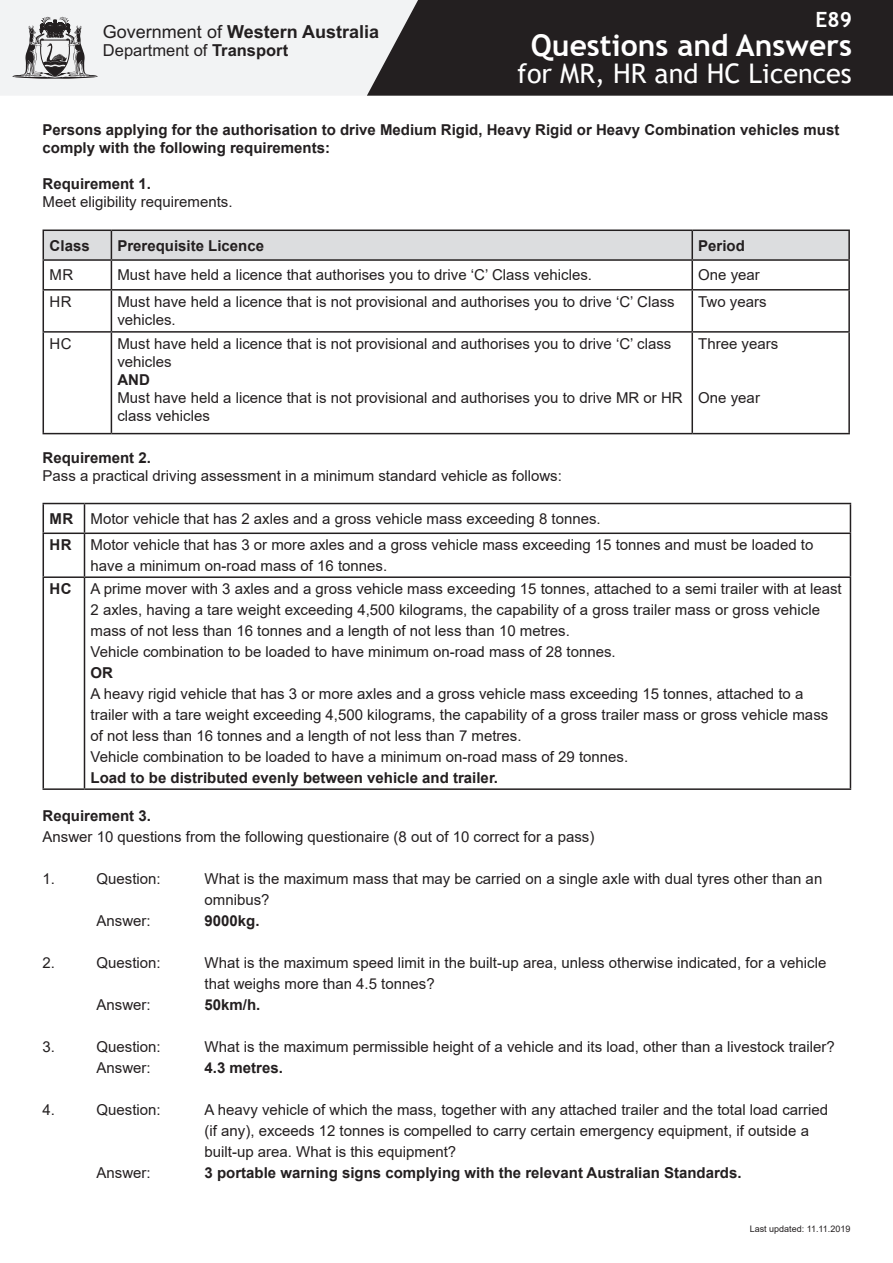
<style>
.page{position:relative;width:893px;height:1263px;background:#fff}
.page>*{position:absolute;margin:0;border:0;box-sizing:border-box;transform-origin:0 0}
.t1{font:700 30px "Trebuchet MS";color:#fff}
.t2{font:27px "Trebuchet MS";color:#fff}
.t3{font:700 21px "Trebuchet MS";color:#fff}
.t4{font:700 18px "Arial";color:#231f20}
.t5{font:16.5px "Arial";color:#231f20}
.t6{font:15px/21px "Arial";color:#231f20}
.t7{font:700 15px/18px "Arial";color:#231f20}
.t8{font:9px "Arial";color:#231f20}
.s1{font-weight:400}
.s2{font-weight:700}
</style>
<div class="page">
<div style="left:0;top:0;width:367px;height:96px;background:#f2f3f4"></div>
<div style="left:367px;top:0;width:526px;height:96px;background:#231f20"></div>
<hr style="left:43px;top:229px;width:68px;height:2px;background:#231f20">
<hr style="left:111px;top:229px;width:581px;height:2px;background:#231f20">
<hr style="left:692px;top:229px;width:158px;height:2px;background:#231f20">
<hr style="left:848px;top:231px;width:2px;height:28px;background:#231f20">
<svg style="left:43px;top:230px;width:806px;height:203px"></svg>
<hr style="left:692px;top:259px;width:158px;height:2px;background:#231f20">
<hr style="left:691px;top:261px;width:2px;height:28px;background:#231f20">
<hr style="left:848px;top:261px;width:2px;height:28px;background:#231f20">
<hr style="left:43px;top:289px;width:68px;height:2px;background:#231f20">
<hr style="left:43px;top:291px;width:1px;height:40px;background:#231f20">
<hr style="left:111px;top:289px;width:581px;height:2px;background:#231f20">
<hr style="left:111px;top:291px;width:1px;height:40px;background:#231f20">
<hr style="left:692px;top:289px;width:158px;height:2px;background:#231f20">
<hr style="left:691px;top:291px;width:2px;height:40px;background:#231f20">
<hr style="left:848px;top:291px;width:2px;height:40px;background:#231f20">
<hr style="left:43px;top:331px;width:68px;height:2px;background:#231f20">
<hr style="left:43px;top:333px;width:1px;height:100px;background:#231f20">
<hr style="left:111px;top:331px;width:581px;height:2px;background:#231f20">
<hr style="left:111px;top:333px;width:1px;height:100px;background:#231f20">
<hr style="left:692px;top:331px;width:158px;height:2px;background:#231f20">
<hr style="left:691px;top:333px;width:2px;height:100px;background:#231f20">
<hr style="left:848px;top:333px;width:2px;height:100px;background:#231f20">
<hr style="left:43px;top:433px;width:68px;height:1px;background:#231f20">
<hr style="left:111px;top:433px;width:581px;height:1px;background:#231f20">
<hr style="left:692px;top:433px;width:158px;height:1px;background:#231f20">
<hr style="left:43px;top:503px;width:41px;height:1px;background:#231f20">
<svg style="left:43px;top:504px;width:1px;height:28px"></svg>
<hr style="left:84px;top:503px;width:767px;height:1px;background:#231f20">
<svg style="left:84px;top:504px;width:1px;height:28px"></svg>
<svg style="left:850px;top:504px;width:1px;height:28px"></svg>
<hr style="left:43px;top:532px;width:41px;height:2px;background:#231f20">
<hr style="left:43px;top:534px;width:1px;height:42px;background:#231f20">
<hr style="left:84px;top:532px;width:767px;height:2px;background:#231f20">
<hr style="left:84px;top:534px;width:1px;height:42px;background:#231f20">
<hr style="left:850px;top:534px;width:1px;height:42px;background:#231f20">
<hr style="left:43px;top:576px;width:41px;height:2px;background:#231f20">
<hr style="left:43px;top:578px;width:1px;height:210px;background:#231f20">
<hr style="left:84px;top:576px;width:767px;height:2px;background:#231f20">
<hr style="left:84px;top:578px;width:1px;height:210px;background:#231f20">
<hr style="left:850px;top:578px;width:1px;height:210px;background:#231f20">
<hr style="left:43px;top:788px;width:41px;height:2px;background:#231f20">
<hr style="left:84px;top:788px;width:767px;height:2px;background:#231f20">
<p class="t4" style="left:103px;top:20px;width:278px"><span class="s1">Government of</span> Western Australia</p>
<p class="t5" style="left:103px;top:40px;width:187px">Department of <span class="s2">Transport</span></p>
<h3 class="t3" style="left:815px;top:6px;width:38px">E89</h3>
<h1 class="t1" style="left:531px;top:26px;width:323px">Questions and Answers</h1>
<h2 class="t2" style="left:517px;top:56px;width:336px">for MR, HR and HC Licences</h2>
<p class="t7" style="left:43px;top:121px;width:798px">Persons applying for the authorisation to drive Medium Rigid, Heavy Rigid or Heavy Combination vehicles must comply with the following requirements:</p>
<p class="t7" style="left:43px;top:175px;width:110px">Requirement 1.</p>
<p class="t6" style="left:43px;top:191px;width:192px">Meet eligibility requirements.</p>
<p class="t7" style="left:50px;top:236px;width:42px">Class</p>
<p class="t7" style="left:117px;top:236px;width:148px">Prerequisite Licence</p>
<p class="t7" style="left:698px;top:236px;width:48px">Period</p>
<p class="t6" style="left:50px;top:264px;width:25px">MR</p>
<p class="t6" style="left:117px;top:264px;width:476px">Must have held a licence that authorises you to drive ‘C’ Class vehicles.</p>
<p class="t6" style="left:698px;top:264px;width:63px">One year</p>
<p class="t6" style="left:50px;top:291px;width:24px">HR</p>
<p class="t6" style="left:117px;top:291px;width:559px">Must have held a licence that is not provisional and authorises you to drive ‘C’ Class</p>
<p class="t6" style="left:698px;top:291px;width:70px">Two years</p>
<p class="t6" style="left:117px;top:309px;width:60px">vehicles.</p>
<p class="t6" style="left:50px;top:333px;width:24px">HC</p>
<p class="t6" style="left:117px;top:333px;width:555px">Must have held a licence that is not provisional and authorises you to drive ‘C’ class</p>
<p class="t6" style="left:698px;top:333px;width:82px">Three years</p>
<p class="t6" style="left:117px;top:351px;width:56px">vehicles</p>
<p class="t7" style="left:117px;top:371px;width:34px">AND</p>
<p class="t6" style="left:117px;top:388px;width:644px;line-height:18px">Must have held a licence that is not provisional and authorises you to drive MR or HR One year class vehicles</p>
<p class="t7" style="left:43px;top:448px;width:110px">Requirement 2.</p>
<p class="t6" style="left:43px;top:465px;width:521px">Pass a practical driving assessment in a minimum standard vehicle as follows:</p>
<p class="t6" style="left:50px;top:505px;width:553px;line-height:26.4px"><span class="s2">MR</span> Motor vehicle that has 2 axles and a gross vehicle mass exceeding 8 tonnes.<br><span class="s2">HR</span></p>
<p class="t6" style="left:90px;top:534px;width:724px">Motor vehicle that has 3 or more axles and a gross vehicle mass exceeding 15 tonnes and must be loaded to have a minimum on-road mass of 16 tonnes.</p>
<p class="t7" style="left:50px;top:580px;width:24px">HC</p>
<p class="t6" style="left:90px;top:578px;width:753px">A prime mover with 3 axles and a gross vehicle mass exceeding 15 tonnes, attached to a semi trailer with at least 2 axles, having a tare weight exceeding 4,500 kilograms, the capability of a gross trailer mass or gross vehicle mass of not less than 16 tonnes and a length of not less than 10 metres.<br>Vehicle combination to be loaded to have minimum on-road mass of 28 tonnes.</p>
<p class="t7" style="left:90px;top:664px;width:24px">OR</p>
<p class="t6" style="left:90px;top:683px;width:739px">A heavy rigid vehicle that has 3 or more axles and a gross vehicle mass exceeding 15 tonnes, attached to a trailer with a tare weight exceeding 4,500 kilograms, the capability of a gross trailer mass or gross vehicle mass of not less than 16 tonnes and a length of not less than 7 metres.<br>Vehicle combination to be loaded to have a minimum on-road mass of 29 tonnes.</p>
<p class="t7" style="left:90px;top:769px;width:409px">Load to be distributed evenly between vehicle and trailer.</p>
<p class="t7" style="left:43px;top:807px;width:110px">Requirement 3.</p>
<p class="t6" style="left:43px;top:826px;width:553px">Answer 10 questions from the following questionaire (8 out of 10 correct for a pass)</p>
<p class="t6" style="left:43px;top:868px;width:14px">1.</p>
<p class="t6" style="left:97px;top:868px;width:66px">Question:</p>
<p class="t6" style="left:205px;top:868px;width:619px">What is the maximum mass that may be carried on a single axle with dual tyres other than an omnibus?</p>
<p class="t6" style="left:97px;top:910px;width:56px">Answer:</p>
<p class="t7" style="left:205px;top:912px;width:57px">9000kg.</p>
<p class="t6" style="left:43px;top:952px;width:14px">2.</p>
<p class="t6" style="left:97px;top:952px;width:66px">Question:</p>
<p class="t6" style="left:205px;top:952px;width:623px">What is the maximum speed limit in the built-up area, unless otherwise indicated, for a vehicle that weighs more than 4.5 tonnes?</p>
<p class="t6" style="left:97px;top:994px;width:56px">Answer:</p>
<p class="t7" style="left:205px;top:996px;width:57px">50km/h.</p>
<p class="t6" style="left:43px;top:1036px;width:14px">3.</p>
<p class="t6" style="left:97px;top:1036px;width:66px">Question:</p>
<p class="t6" style="left:205px;top:1036px;width:632px">What is the maximum permissible height of a vehicle and its load, other than a livestock trailer?</p>
<p class="t6" style="left:97px;top:1057px;width:56px">Answer:</p>
<p class="t7" style="left:205px;top:1059px;width:80px">4.3 metres.</p>
<p class="t6" style="left:43px;top:1099px;width:14px">4.</p>
<p class="t6" style="left:97px;top:1099px;width:66px">Question:</p>
<p class="t6" style="left:205px;top:1099px;width:625px">A heavy vehicle of which the mass, together with any attached trailer and the total load carried (if any), exceeds 12 tonnes is compelled to carry certain emergency equipment, if outside a built-up area. What is this equipment?</p>
<p class="t6" style="left:97px;top:1162px;width:56px">Answer:</p>
<p class="t7" style="left:205px;top:1164px;width:539px">3 portable warning signs complying with the relevant Australian Standards.</p>
<p class="t8" style="left:750px;top:1222px;width:102px">Last updated: 11.11.2019</p>
</div>
